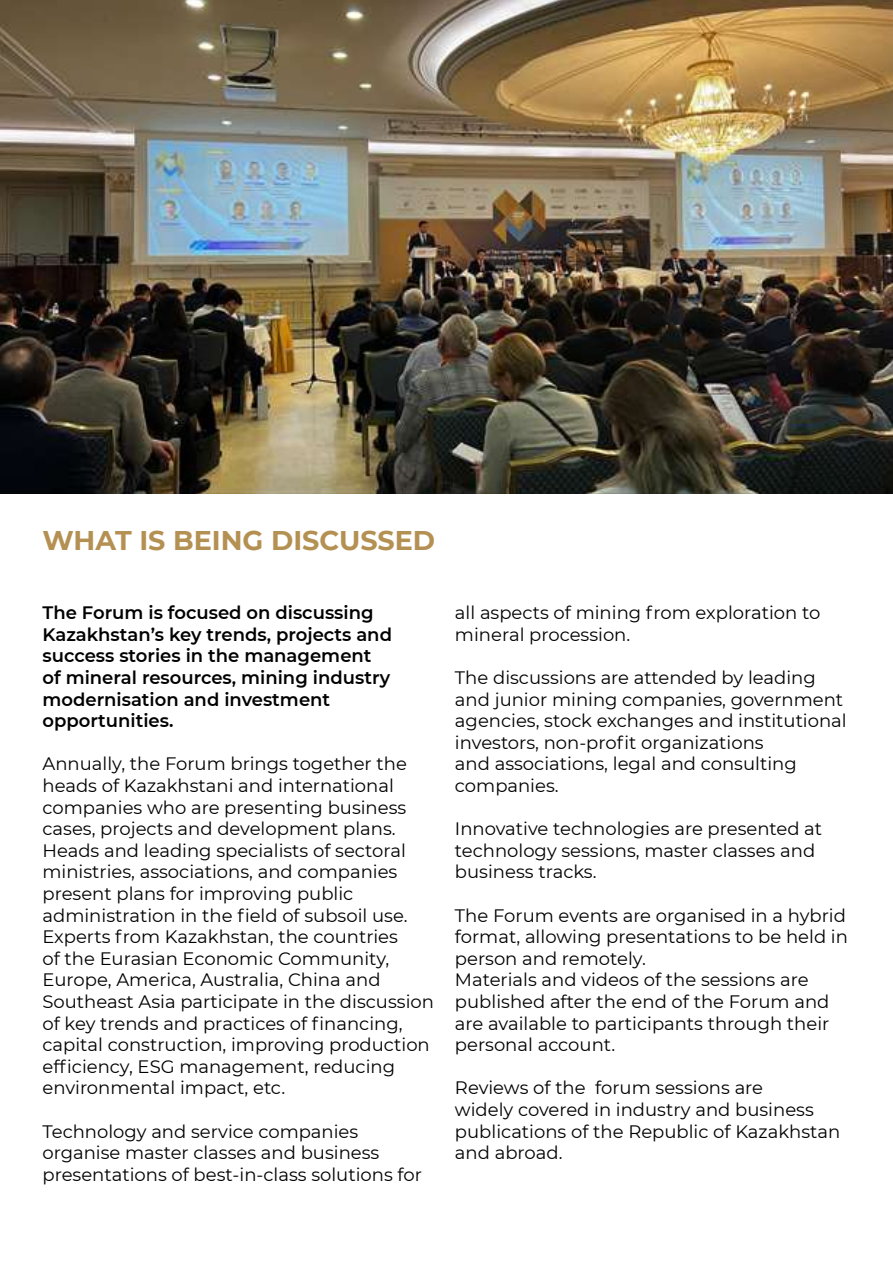
<style>
.page{position:relative;width:893px;height:1263px;background:#fff}
.page>*{position:absolute;margin:0;border:0;box-sizing:border-box;transform-origin:0 0}
.t1{font:700 27px "Montserrat";color:#b49052}
.t2{font:18px/21.6px "Montserrat";color:#000}
.t3{font:600 18px/21.6px "Montserrat";color:#000}
</style>
<div class="page">
<img style="left:0;top:0;width:893px;height:493px">
<h1 class="t1" style="left:43px;top:521px;width:394px">WHAT IS BEING DISCUSSED</h1>
<p class="t3" style="left:43px;top:601px;width:351px">The Forum is focused on discussing<br>Kazakhstan’s key trends, projects and success stories in the management of mineral resources, mining industry modernisation and investment opportunities.</p>
<p class="t2" style="left:43px;top:752px;width:393px">Annually, the Forum brings together the heads of Kazakhstani and international companies who are presenting business cases, projects and development plans.<br>Heads and leading specialists of sectoral ministries, associations, and companies present plans for improving public administration in the field of subsoil use.<br>Experts from Kazakhstan, the countries<br>of the Eurasian Economic Community, Europe, America, Australia, China and Southeast Asia participate in the discussion of key trends and practices of financing, capital construction, improving production efficiency, ESG management, reducing environmental impact, etc.</p>
<p class="t2" style="left:43px;top:1120px;width:381px">Technology and service companies organise master classes and business presentations of best-in-class solutions for</p>
<p class="t2" style="left:455px;top:601px;width:367px">all aspects of mining from exploration to mineral procession.</p>
<p class="t2" style="left:455px;top:666px;width:393px">The discussions are attended by leading and junior mining companies, government agencies, stock exchanges and institutional investors, non-profit organizations<br>and associations, legal and consulting companies.</p>
<p class="t2" style="left:455px;top:817px;width:369px">Innovative technologies are presented at technology sessions, master classes and business tracks.</p>
<p class="t2" style="left:455px;top:904px;width:394px">The Forum events are organised in a hybrid format, allowing presentations to be held in person and remotely.<br>Materials and videos of the sessions are published after the end of the Forum and are available to participants through their personal account.</p>
<p class="t2" style="left:455px;top:1076px;width:387px">Reviews of the forum sessions are<br>widely covered in industry and business publications of the Republic of Kazakhstan and abroad.</p>
</div>
